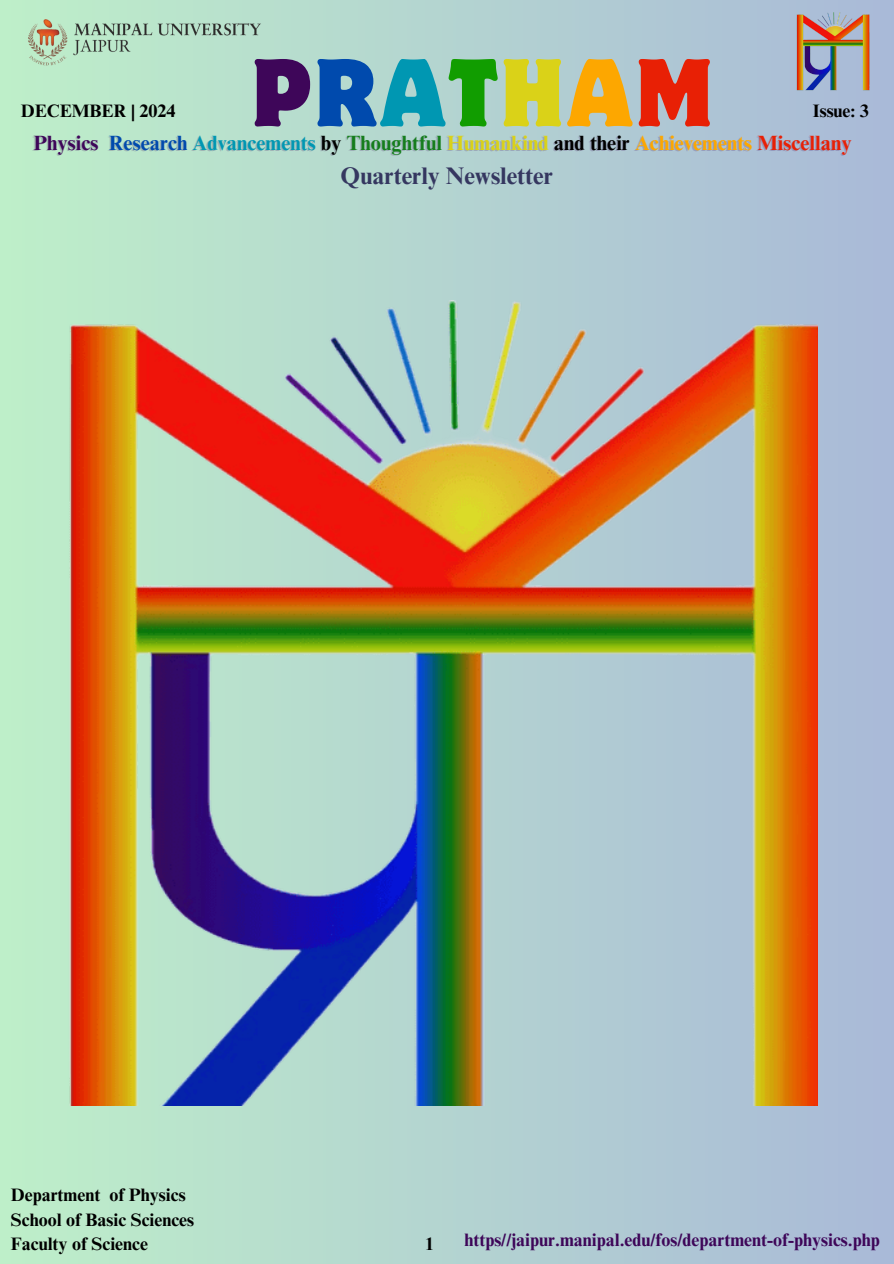
<style>
.page{position:relative;width:894px;height:1264px;background:#fff}
.page>*{position:absolute;margin:0;border:0;box-sizing:border-box;transform-origin:0 0}
.t1{font:semi-condensed 85.2px "Motter Corpus Std";letter-spacing:.05em;color:#3e0659}
.t2{font:700 24px "Times NRMT Pro";color:#353760}
.t3{font:700 20.7px "Times NRMT Pro";color:#0097b2}
.t4{font:700 18px "Times NRMT Pro";color:#000}
.t5{font:700 18px "Times NRMT Pro";color:#3e0659}
.s1{color:#004aad}
.s2{color:#0097b2}
.s3{color:#119d00}
.s4{color:#dad218}
.s5{color:#fda700}
.s6{color:#e82005}
.s7{color:#3e0659}
.s8{color:rgb(62 6 89/.2)}
.s9{color:#157d1c}
.s10{color:#000}
</style>
<div class="page">
<div style="left:0;top:0;width:893px;height:1263px;background:linear-gradient(to right,#beefc9,#aab9d7)"></div>
<img style="left:11px;top:0;width:267px;height:97px">
<img style="left:795px;top:13px;width:77px;height:79px">
<img style="left:68px;top:300px;width:748px;height:805px">
<p class="t1" style="left:252px;top:59px;width:461px">P<span class="s1">R</span><span class="s2">A</span><span class="s3">T</span><span class="s4">H</span><span class="s5">A</span><span class="s6">M</span></p>
<p class="t4" style="left:21px;top:104px;width:156px">DECEMBER | 2024</p>
<p class="t4" style="left:812px;top:104px;width:58px">Issue: 3</p>
<p class="t3" style="left:33px;top:135px;width:819px"><span class="s7">Physics</span> <span class="s1">Research</span> Advancements <span class="s8">by</span> <span class="s9">Thoughtful</span> <span class="s4">Humankind</span> <span class="s10">and their</span> <span class="s5">Achievements</span> <span class="s6">Miscellany</span></p>
<p class="t2" style="left:340px;top:166px;width:214px">Quarterly Newsletter</p>
<p class="t4" style="left:11px;top:1187px;width:176px">Department of Physics</p>
<h1 class="t4" style="left:11px;top:1212px;width:185px">School of Basic Sciences</h1>
<h4 class="t4" style="left:11px;top:1237px;width:138px">Faculty of Science</h4>
<h2 class="t4" style="left:425px;top:1237px;width:10px">1</h2>
<p class="t5" style="left:464px;top:1233px;width:417px">https//jaipur.manipal.edu/fos/department-of-physics.php</p>
</div>
